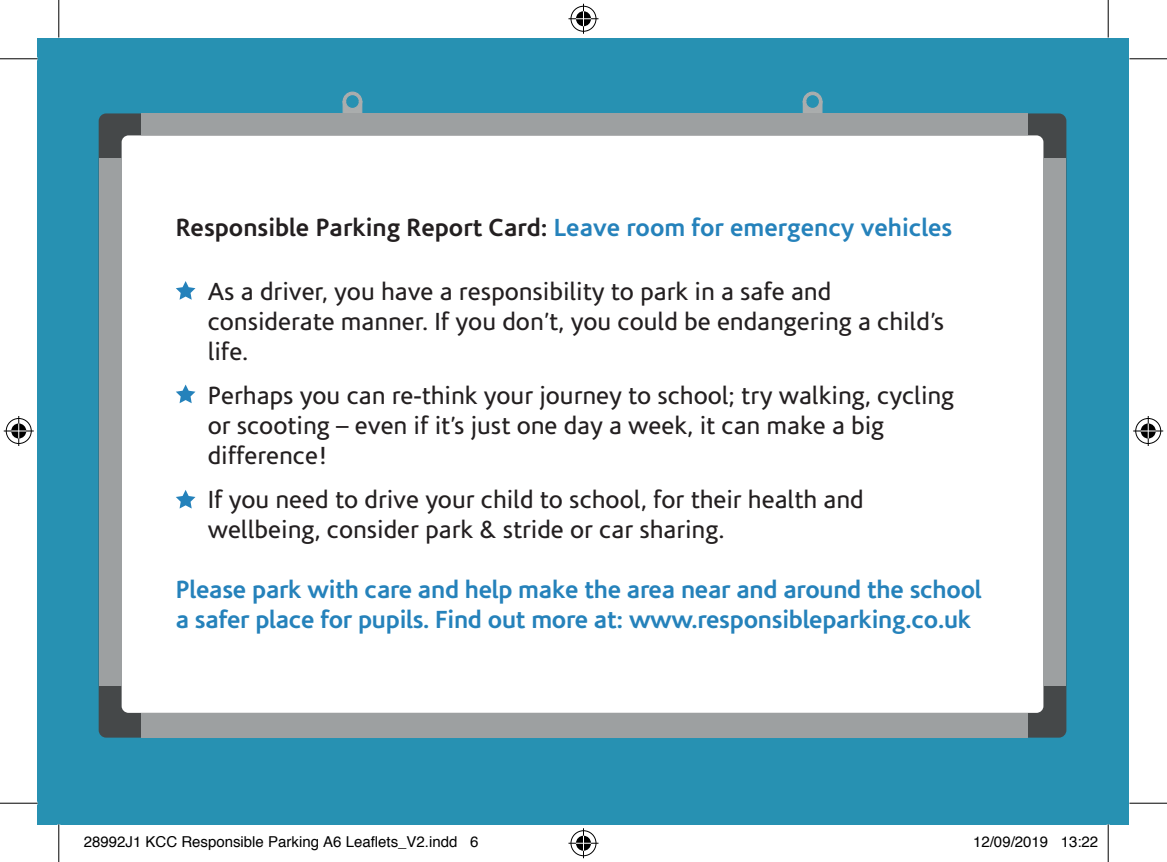
<style>
.page{position:relative;width:1167px;height:862px;background:#fff}
.page>*{position:absolute;margin:0;border:0;box-sizing:border-box;transform-origin:0 0}
.t1{font:25px/30px "Corisande";color:#231f20}
.t2{font:700 25px/30px "Corisande";letter-spacing:-.01em;color:#2582bb}
.t3{font:700 25px "Corisande";color:#231f20}
.t4{font:15px "Helvetica";color:#000}
.s1{color:#2582bb}
</style>
<div class="page">
<div style="left:38px;top:38px;width:1091px;height:786px;background:#2791b2"></div>
<div style="left:122px;top:135px;width:921px;height:578px;background:#fff;border-radius:7px"></div>
<svg style="left:342px;top:92px;width:20px;height:21px"></svg>
<svg style="left:802px;top:92px;width:20px;height:21px"></svg>
<div style="left:141px;top:713px;width:887px;height:24px;background:#9da0a1"></div>
<div style="left:141px;top:113px;width:887px;height:22px;background:#9da0a1"></div>
<div style="left:99px;top:158px;width:23px;height:528px;background:#9da0a1"></div>
<div style="left:1043px;top:158px;width:23px;height:528px;background:#9da0a1"></div>
<svg style="left:176px;top:281px;width:19px;height:19px"></svg>
<svg style="left:176px;top:384px;width:19px;height:19px"></svg>
<svg style="left:176px;top:490px;width:19px;height:18px"></svg>
<hr style="left:0;top:58px;width:38px;height:1px;background:#000">
<hr style="left:1129px;top:58px;width:37px;height:1px;background:#000">
<hr style="left:0;top:802px;width:38px;height:1px;background:#000">
<hr style="left:1129px;top:802px;width:37px;height:1px;background:#000">
<hr style="left:58px;top:0;width:1px;height:38px;background:#000">
<hr style="left:58px;top:824px;width:1px;height:38px;background:#000">
<hr style="left:1107px;top:0;width:1px;height:38px;background:#000">
<hr style="left:1107px;top:824px;width:1px;height:38px;background:#000">
<div style="left:569px;top:5px;width:28px;height:28px;border:3px solid #fff;border-radius:50%"></div>
<hr style="left:568px;top:17px;width:30px;height:3px;background:#fff">
<hr style="left:582px;top:4px;width:3px;height:30px;background:#fff">
<div style="left:574px;top:10px;width:18px;height:18px;border:3px solid #fff;border-radius:50%"></div>
<div style="left:570px;top:6px;width:26px;height:26px;border:1px solid #000;border-radius:50%"></div>
<hr style="left:568px;top:18px;width:30px;height:1px;background:#000">
<hr style="left:583px;top:4px;width:1px;height:30px;background:#000">
<svg style="left:576px;top:11px;width:15px;height:15px"></svg>
<div style="left:569px;top:829px;width:28px;height:28px;border:3px solid #fff;border-radius:50%"></div>
<hr style="left:568px;top:841px;width:30px;height:3px;background:#fff">
<hr style="left:582px;top:828px;width:3px;height:30px;background:#fff">
<div style="left:574px;top:834px;width:18px;height:18px;border:3px solid #fff;border-radius:50%"></div>
<div style="left:570px;top:830px;width:26px;height:26px;border:1px solid #000;border-radius:50%"></div>
<hr style="left:568px;top:842px;width:30px;height:1px;background:#000">
<hr style="left:583px;top:828px;width:1px;height:30px;background:#000">
<svg style="left:576px;top:835px;width:15px;height:15px"></svg>
<div style="left:5px;top:417px;width:28px;height:28px;border:3px solid #fff;border-radius:50%"></div>
<hr style="left:4px;top:429px;width:30px;height:3px;background:#fff">
<hr style="left:17px;top:416px;width:3px;height:30px;background:#fff">
<div style="left:10px;top:422px;width:18px;height:18px;border:3px solid #fff;border-radius:50%"></div>
<div style="left:6px;top:418px;width:26px;height:26px;border:1px solid #000;border-radius:50%"></div>
<hr style="left:4px;top:430px;width:30px;height:1px;background:#000">
<hr style="left:18px;top:416px;width:1px;height:30px;background:#000">
<svg style="left:11px;top:423px;width:15px;height:15px"></svg>
<div style="left:1134px;top:417px;width:28px;height:28px;border:3px solid #fff;border-radius:50%"></div>
<hr style="left:1133px;top:429px;width:30px;height:3px;background:#fff">
<hr style="left:1146px;top:416px;width:3px;height:30px;background:#fff">
<div style="left:1139px;top:422px;width:18px;height:18px;border:3px solid #fff;border-radius:50%"></div>
<div style="left:1135px;top:418px;width:25px;height:26px;border:1px solid #000;border-radius:50%"></div>
<hr style="left:1133px;top:430px;width:30px;height:1px;background:#000">
<hr style="left:1147px;top:416px;width:1px;height:30px;background:#000">
<svg style="left:1140px;top:423px;width:15px;height:15px"></svg>
<p class="t3" style="left:176px;top:213px;width:778px">Responsible Parking Report Card: <span class="s1">Leave room for emergency vehicles</span></p>
<p class="t1" style="left:208px;top:277px;width:738px">As a driver, you have a responsibility to park in a safe and considerate manner. If you don’t, you could be endangering a child’s life.</p>
<p class="t1" style="left:208px;top:381px;width:748px">Perhaps you can re-think your journey to school; try walking, cycling or scooting – even if it’s just one day a week, it can make a big difference!</p>
<p class="t1" style="left:208px;top:485px;width:657px">If you need to drive your child to school, for their health and wellbeing, consider park &amp; stride or car sharing.</p>
<p class="t2" style="left:176px;top:575px;width:807px">Please park with care and help make the area near and around the school a safer place for pupils. Find out more at: www.responsibleparking.co.uk</p>
<p class="t4" style="left:84px;top:830px;width:396px">28992J1 KCC Responsible Parking A6 Leaflets_V2.indd 6</p>
<p class="t4" style="left:973px;top:830px;width:127px">12/09/2019 13:22</p>
</div>
